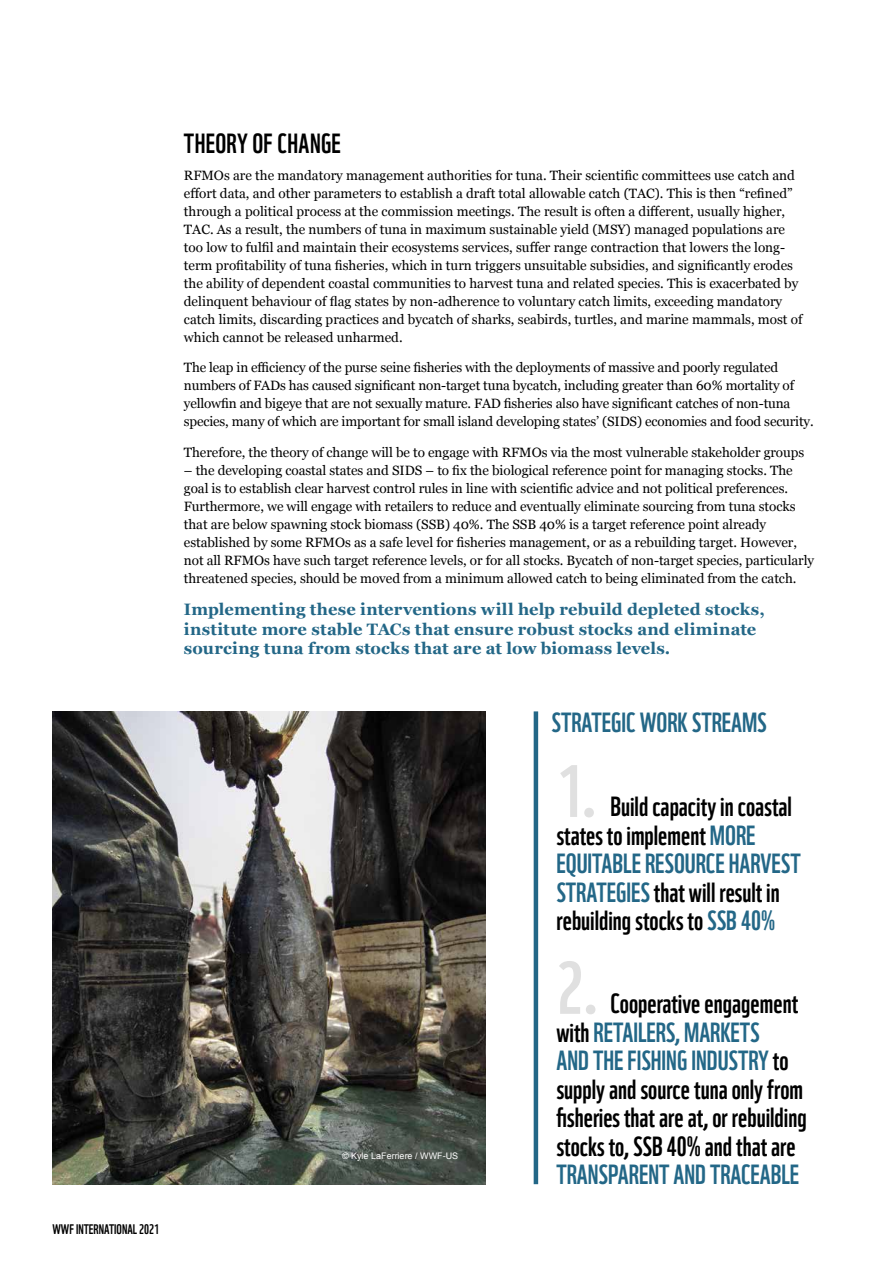
<style>
.page{position:relative;width:893px;height:1263px;background:#fff}
.page>*{position:absolute;margin:0;border:0;box-sizing:border-box;transform-origin:0 0}
.t1{font:72px "WWF";color:#e0e0e0}
.t2{font:27px/28.5px "WWF";color:#000}
.t3{font:27px "WWF";color:#236787}
.t4{font:700 16.5px/19.5px "Georgia";letter-spacing:.01em;color:#236787}
.t5{font:13.5px/18px "Georgia";letter-spacing:-.005em;color:#000}
.t6{font:13.5px "WWF";color:#000}
.t7{font:9px "Arial";color:#fff}
.s1{color:#236787}
</style>
<div class="page">
<hr style="left:534px;top:711px;width:4px;height:473px;background:#236787">
<img style="left:53px;top:711px;width:432px;height:473px">
<p class="t6" style="left:53px;top:1219px;width:108px">WWF INTERNATIONAL 2021</p>
<h2 class="t2" style="left:184px;top:126px;width:158px">THEORY OF CHANGE</h2>
<p class="t5" style="left:184px;top:165px;width:620px">RFMOs are the mandatory management authorities for tuna. Their scientific committees use catch and effort data, and other parameters to establish a draft total allowable catch (TAC). This is then “refined” through a political process at the commission meetings. The result is often a different, usually higher, TAC. As a result, the numbers of tuna in maximum sustainable yield (MSY) managed populations are too low to fulfil and maintain their ecosystems services, suffer range contraction that lowers the long&shy;term profitability of tuna fisheries, which in turn triggers unsuitable subsidies, and significantly erodes the ability of dependent coastal communities to harvest tuna and related species. This is exacerbated by delinquent behaviour of flag states by non-adherence to voluntary catch limits, exceeding mandatory catch limits, discarding practices and bycatch of sharks, seabirds, turtles, and marine mammals, most of which cannot be released unharmed.</p>
<p class="t5" style="left:184px;top:358px;width:631px">The leap in efficiency of the purse seine fisheries with the deployments of massive and poorly regulated numbers of FADs has caused significant non-target tuna bycatch, including greater than 60% mortality of yellowfin and bigeye that are not sexually mature. FAD fisheries also have significant catches of non-tuna species, many of which are important for small island developing states’ (SIDS) economies and food security.</p>
<p class="t5" style="left:184px;top:443px;width:622px">Therefore, the theory of change will be to engage with RFMOs via the most vulnerable stakeholder groups</p>
<p class="t5" style="left:184px;top:461px;width:632px">– the developing coastal states and SIDS – to fix the biological reference point for managing stocks. The goal is to establish clear harvest control rules in line with scientific advice and not political preferences.<br>Furthermore, we will engage with retailers to reduce and eventually eliminate sourcing from tuna stocks that are below spawning stock biomass (SSB) 40%. The SSB 40% is a target reference point already established by some RFMOs as a safe level for fisheries management, or as a rebuilding target. However, not all RFMOs have such target reference levels, or for all stocks. Bycatch of non-target species, particularly threatened species, should be moved from a minimum allowed catch to being eliminated from the catch.</p>
<p class="t4" style="left:184px;top:599px;width:582px">Implementing these interventions will help rebuild depleted stocks, institute more stable TACs that ensure robust stocks and eliminate sourcing tuna from stocks that are at low biomass levels.</p>
<h2 class="t3" style="left:552px;top:701px;width:217px">STRATEGIC WORK STREAMS</h2>
<p class="t7" style="left:342px;top:1149px;width:118px">© Kyle LaFerriere / WWF-US</p>
<h1 class="t1" style="left:557px;top:735px;width:43px">1.</h1>
<h2 class="t2" style="left:556px;top:790px;width:246px;text-indent:54px">Build capacity in coastal states to implement <span class="s1">MORE<br>EQUITABLE RESOURCE HARVEST<br>STRATEGIES</span> that will result in rebuilding stocks to <span class="s1">SSB 40%</span></h2>
<h1 class="t1" style="left:557px;top:932px;width:45px">2.</h1>
<h2 class="t2" style="left:556px;top:987px;width:252px;text-indent:54px">Cooperative engagement with <span class="s1">RETAILERS, MARKETS<br>AND THE FISHING INDUSTRY</span> to supply and source tuna only from fisheries that are at, or rebuilding stocks to, SSB 40% and that are</h2>
<h2 class="t3" style="left:556px;top:1153px;width:244px">TRANSPARENT AND TRACEABLE</h2>
</div>
